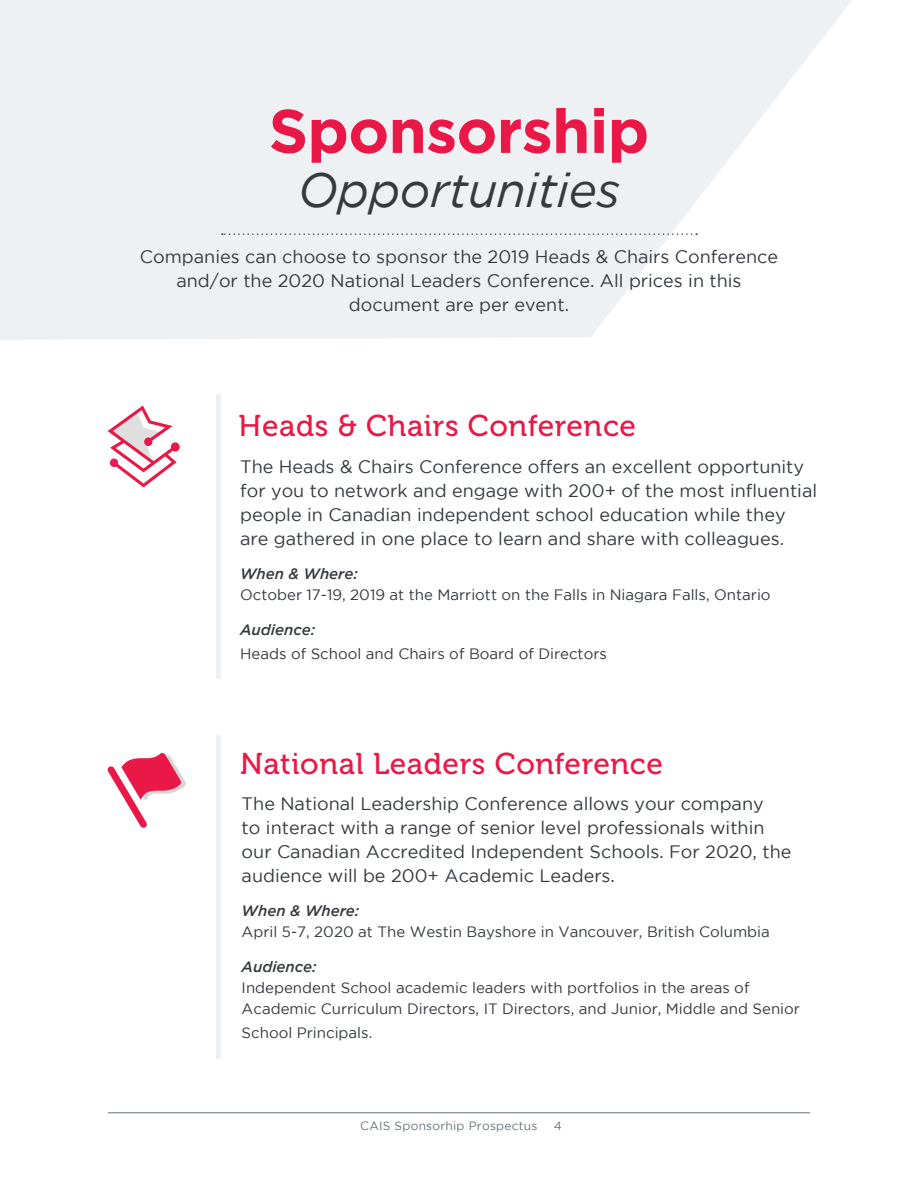
<style>
.page{position:relative;width:918px;height:1188px;background:#fff}
.page>*{position:absolute;margin:0;border:0;box-sizing:border-box;transform-origin:0 0}
.t1{font:700 61.5px "Gotham";letter-spacing:-.01em;color:#ea1846}
.t2{font:italic 48px "Gotham";letter-spacing:-.01em;color:#353a3f}
.t3{font:30px "Museo 500";letter-spacing:.02em;color:#ea1846}
.t4{font:18px/24px "Gotham";color:#353a3f}
.t5{font:15px/21px "Gotham";color:#353a3f}
.t6{font:italic 500 15px "Gotham";color:#353a3f}
.t7{font:12px "Gotham";letter-spacing:.02em;color:#6a747b}
</style>
<div class="page">
<hr style="left:108px;top:1112px;width:702px;height:1px;background:#6a747b">
<svg style="left:0;top:0;width:852px;height:340px;fill:#eef1f3"></svg>
<svg style="left:222px;top:233px;width:475px;height:2px"></svg>
<div style="left:216px;top:395px;width:5px;height:284px;background:#eef1f3"></div>
<div style="left:216px;top:735px;width:5px;height:324px;background:#eef1f3"></div>
<svg style="left:107px;top:753px;width:79px;height:75px"></svg>
<svg style="left:108px;top:406px;width:72px;height:81px"></svg>
<h1 class="t1" style="left:269px;top:96px;width:382px">Sponsorship</h1>
<h2 class="t2" style="left:298px;top:164px;width:324px">Opportunities</h2>
<p class="t4" style="left:140px;top:244px;width:640px;text-align:center">Companies can choose to sponsor the 2019 Heads &amp; Chairs Conference and/or the 2020 National Leaders Conference. All prices in this document are per event.</p>
<h3 class="t3" style="left:239px;top:409px;width:399px">Heads &amp; Chairs Conference</h3>
<p class="t4" style="left:240px;top:454px;width:579px">The Heads &amp; Chairs Conference offers an excellent opportunity for you to network and engage with 200+ of the most influential people in Canadian independent school education while they are gathered in one place to learn and share with colleagues.</p>
<p class="t6" style="left:240px;top:565px;width:119px">When &amp; Where:</p>
<p class="t5" style="left:240px;top:584px;width:532px">October 17-19, 2019 at the Marriott on the Falls in Niagara Falls, Ontario</p>
<p class="t6" style="left:240px;top:621px;width:77px">Audience:</p>
<p class="t5" style="left:240px;top:643px;width:368px">Heads of School and Chairs of Board of Directors</p>
<h3 class="t3" style="left:240px;top:747px;width:424px">National Leaders Conference</h3>
<p class="t4" style="left:242px;top:791px;width:551px">The National Leadership Conference allows your company<br>to interact with a range of senior level professionals within our Canadian Accredited Independent Schools. For 2020, the audience will be 200+ Academic Leaders.</p>
<p class="t6" style="left:242px;top:902px;width:119px">When &amp; Where:</p>
<p class="t5" style="left:242px;top:921px;width:530px">April 5-7, 2020 at The Westin Bayshore in Vancouver, British Columbia</p>
<p class="t6" style="left:242px;top:958px;width:77px">Audience:</p>
<p class="t5" style="left:242px;top:977px;width:560px">Independent School academic leaders with portfolios in the areas of<br>Academic Curriculum Directors, IT Directors, and Junior, Middle and Senior</p>
<p class="t5" style="left:242px;top:1022px;width:132px">School Principals.</p>
<p class="t7" style="left:360px;top:1119px;width:179px">CAIS Sponsorhip Prospectus</p>
<p class="t7" style="left:554px;top:1119px;width:10px">4</p>
</div>
